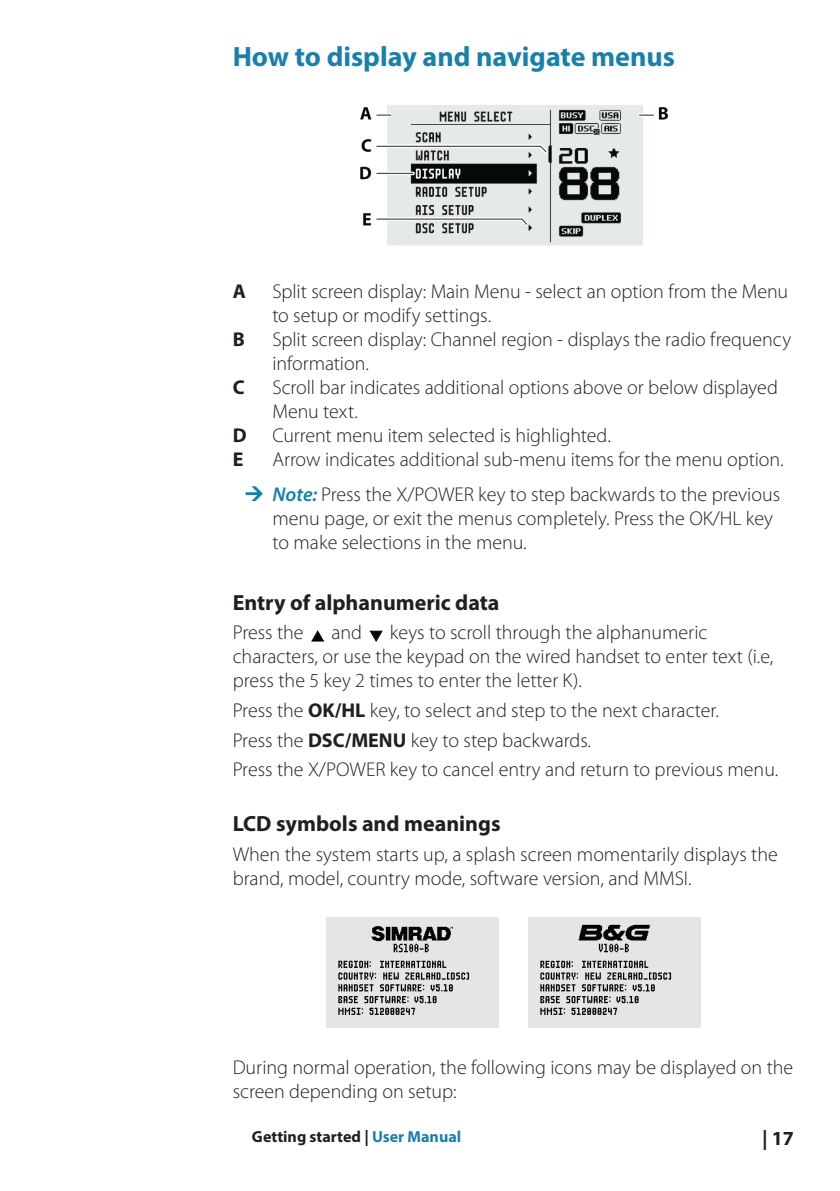
<style>
.page{position:relative;width:840px;height:1191px;background:#fff}
.page>*{position:absolute;margin:0;border:0;box-sizing:border-box;transform-origin:0 0}
.t1{font:700 28px "Myriad Pro";color:#1980ac}
.t2{font:700 22px "Myriad Pro";color:#231f20}
.t3{font:300 20px/24px "Myriad Pro";color:#231f20}
.t4{font:700 20px "Myriad Pro";color:#231f20}
.t5{font:700 16px "Myriad Pro";color:#231f20}
.s1{font-weight:600;font-style:italic;color:#1980ac}
.s2{font-weight:700}
.s3{color:#1980ac}
</style>
<div class="page">
<img style="left:360px;top:105px;width:308px;height:140px">
<svg style="left:311px;top:630px;width:13px;height:11px"></svg>
<svg style="left:369px;top:630px;width:14px;height:12px"></svg>
<img style="left:326px;top:917px;width:172px;height:110px">
<img style="left:528px;top:917px;width:172px;height:110px">
<h1 class="t1" style="left:232px;top:39px;width:443px">How to display and navigate menus</h1>
<p class="t4" style="left:232px;top:278px;width:15px">A</p>
<p class="t3" style="left:272px;top:279px;width:517px">Split screen display: Main Menu - select an option from the Menu to setup or modify settings.</p>
<p class="t4" style="left:232px;top:326px;width:14px">B</p>
<p class="t3" style="left:272px;top:327px;width:520px">Split screen display: Channel region - displays the radio frequency information.</p>
<p class="t4" style="left:232px;top:374px;width:13px">C</p>
<p class="t3" style="left:272px;top:375px;width:507px">Scroll bar indicates additional options above or below displayed<br>Menu text.</p>
<p class="t4" style="left:232px;top:422px;width:15px">D</p>
<p class="t3" style="left:272px;top:423px;width:340px">Current menu item selected is highlighted.</p>
<p class="t4" style="left:232px;top:446px;width:12px">E</p>
<p class="t3" style="left:272px;top:441px;width:512px;line-height:35.4px">Arrow indicates additional sub-menu items for the menu option.<br><span class="s1">Note:</span> Press the X/POWER key to step backwards to the previous</p>
<p class="t3" style="left:272px;top:506px;width:502px">menu page, or exit the menus completely. Press the OK/HL key to make selections in the menu.</p>
<p class="t2" style="left:232px;top:588px;width:268px">Entry of alphanumeric data</p>
<p class="t3" style="left:232px;top:620px;width:72px">Press the</p>
<p class="t3" style="left:331px;top:620px;width:32px">and</p>
<p class="t3" style="left:232px;top:620px;width:542px;text-indent:157px">keys to scroll through the alphanumeric characters, or use the keypad on the wired handset to enter text (i.e, press the 5 key 2 times to enter the letter K).</p>
<p class="t3" style="left:232px;top:695px;width:546px;line-height:29.6px">Press the <span class="s2">OK/HL</span> key, to select and step to the next character.<br>Press the <span class="s2">DSC/MENU</span> key to step backwards.<br>Press the X/POWER key to cancel entry and return to previous menu.</p>
<p class="t2" style="left:232px;top:809px;width:269px">LCD symbols and meanings</p>
<p class="t3" style="left:232px;top:842px;width:546px">When the system starts up, a splash screen momentarily displays the brand, model, country mode, software version, and MMSI.</p>
<p class="t3" style="left:232px;top:1054px;width:562px">During normal operation, the following icons may be displayed on the screen depending on setup:</p>
<p class="t5" style="left:252px;top:1126px;width:210px">Getting started | <span class="s3">User Manual</span></p>
<p class="t4" style="left:761px;top:1125px;width:33px">| 17</p>
</div>
